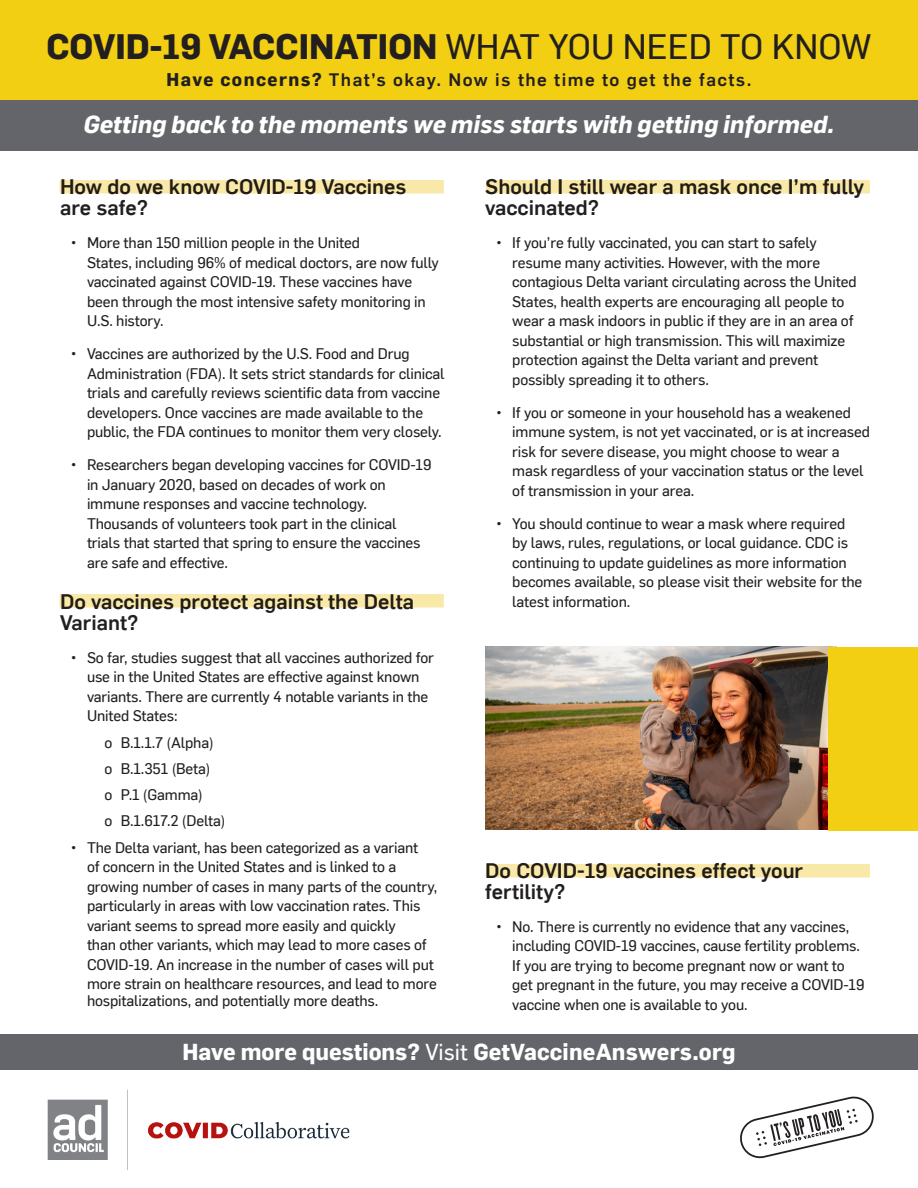
<style>
.page{position:relative;width:918px;height:1188px;background:#fff}
.page>*{position:absolute;margin:0;border:0;box-sizing:border-box;transform-origin:0 0}
.t1{font:700 34.5px "Flama";color:#231f20}
.t2{font:italic 700 24px "Flama";color:#fff}
.t3{font:700 22.5px "Flama";letter-spacing:.005em;color:#fff}
.t4{font:500 21px/21px "Flama";color:#231f20}
.t5{font:500 18px "Flama";letter-spacing:.08em;color:#231f20}
.t6{font:15px/19.5px "Flama Basic";letter-spacing:-.01em;color:#231f20}
.s1{font-family:"Flama Basic";font-weight:400}
.s2{font-weight:700}
</style>
<div class="page">
<img style="left:47px;top:1089px;width:303px;height:81px">
<svg style="left:740px;top:1097px;width:134px;height:61px"></svg>
<div style="left:0;top:0;width:918px;height:122px;background:#f2cf12"></div>
<div style="left:0;top:100px;width:918px;height:51px;background:#63656a"></div>
<img style="left:485px;top:647px;width:343px;height:183px">
<div style="left:0;top:1034px;width:918px;height:36px;background:#63656a"></div>
<div style="left:60px;top:180px;width:384px;height:14px;background:#f9e9a9"></div>
<div style="left:60px;top:594px;width:384px;height:14px;background:#f9e9a9"></div>
<div style="left:486px;top:180px;width:384px;height:14px;background:#f9e9a9"></div>
<div style="left:486px;top:864px;width:384px;height:14px;background:#f9e9a9"></div>
<div style="left:828px;top:647px;width:90px;height:183px;background:#f2cf12"></div>
<h1 class="t1" style="left:46px;top:22px;width:827px">COVID-19 VACCINATION <span class="s1">WHAT YOU NEED TO KNOW</span></h1>
<p class="t5" style="left:167px;top:67px;width:586px"><span class="s2">Have concerns?</span> That’s okay. Now is the time to get the facts.</p>
<h2 class="t2" style="left:84px;top:107px;width:752px">Getting back to the moments we miss starts with getting informed.</h2>
<h3 class="t4" style="left:485px;top:175px;width:380px">Should I still wear a mask once I’m fully vaccinated?</h3>
<p class="t6" style="left:512px;top:232px;width:346px;text-indent:-16px">• If you’re fully vaccinated, you can start to safely resume many activities. However, with the more contagious Delta variant circulating across the United States, health experts are encouraging all people to wear a mask indoors in public if they are in an area of substantial or high transmission. This will maximize protection against the Delta variant and prevent possibly spreading it to others.</p>
<p class="t6" style="left:512px;top:402px;width:359px;text-indent:-16px">• If you or someone in your household has a weakened immune system, is not yet vaccinated, or is at increased risk for severe disease, you might choose to wear a mask regardless of your vaccination status or the level of transmission in your area.</p>
<p class="t6" style="left:512px;top:513px;width:352px;text-indent:-16px">• You should continue to wear a mask where required by laws, rules, regulations, or local guidance. CDC is continuing to update guidelines as more information becomes available, so please visit their website for the latest information.</p>
<h3 class="t4" style="left:60px;top:175px;width:348px">How do we know COVID-19 Vaccines are safe?</h3>
<p class="t6" style="left:87px;top:232px;width:353px;text-indent:-16px">• More than 150 million people in the United<br>States, including 96% of medical doctors, are now fully vaccinated against COVID-19. These vaccines have been through the most intensive safety monitoring in U.S. history.</p>
<p class="t6" style="left:87px;top:343px;width:359px;text-indent:-16px">• Vaccines are authorized by the U.S. Food and Drug Administration (FDA). It sets strict standards for clinical trials and carefully reviews scientific data from vaccine developers. Once vaccines are made available to the public, the FDA continues to monitor them very closely.</p>
<p class="t6" style="left:87px;top:454px;width:346px;text-indent:-16px">• Researchers began developing vaccines for COVID-19 in January 2020, based on decades of work on immune responses and vaccine technology.<br>Thousands of volunteers took part in the clinical trials that started that spring to ensure the vaccines are safe and effective.</p>
<h3 class="t4" style="left:60px;top:589px;width:356px">Do vaccines protect against the Delta<br>Variant?</h3>
<p class="t6" style="left:87px;top:647px;width:348px;text-indent:-16px">• So far, studies suggest that all vaccines authorized for use in the United States are effective against known variants. There are currently 4 notable variants in the United States:</p>
<p class="t6" style="left:105px;top:728px;width:122px;line-height:26.2px">o B.1.1.7 (Alpha)<br>o B.1.351 (Beta)<br>o P.1 (Gamma)<br>o B.1.617.2 (Delta)</p>
<p class="t6" style="left:87px;top:837px;width:352px;text-indent:-16px">• The Delta variant, has been categorized as a variant<br>of concern in the United States and is linked to a growing number of cases in many parts of the country, particularly in areas with low vaccination rates. This variant seems to spread more easily and quickly<br>than other variants, which may lead to more cases of COVID-19. An increase in the number of cases will put more strain on healthcare resources, and lead to more</p>
<p class="t6" style="left:87px;top:990px;width:293px">hospitalizations, and potentially more deaths.</p>
<h3 class="t4" style="left:485px;top:858px;width:319px">Do COVID-19 vaccines effect your fertility?</h3>
<p class="t6" style="left:512px;top:916px;width:354px;text-indent:-16px">• No. There is currently no evidence that any vaccines, including COVID-19 vaccines, cause fertility problems.<br>If you are trying to become pregnant now or want to get pregnant in the future, you may receive a COVID-19 vaccine when one is available to you.</p>
<h3 class="t3" style="left:182px;top:1035px;width:555px">Have more questions? <span class="s1">Visit</span> GetVaccineAnswers.org</h3>
</div>
